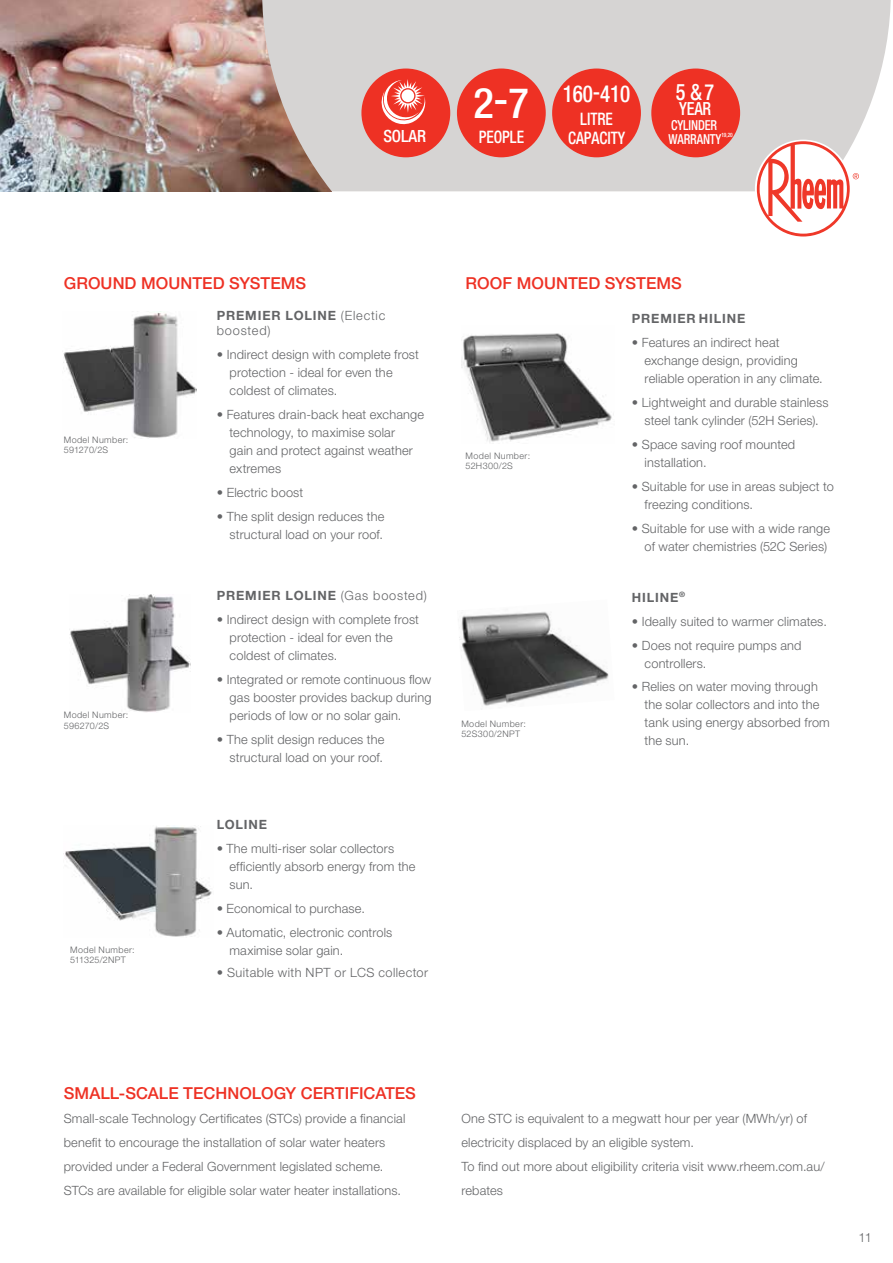
<style>
.page{position:relative;width:893px;height:1263px;background:#fff}
.page>*{position:absolute;margin:0;border:0;box-sizing:border-box;transform-origin:0 0}
.t1{font:500 condensed 42.45px "Helvetica Neue LT";color:#fff}
.t2{font:500 condensed 23.4px "Helvetica Neue LT";letter-spacing:-.005em;color:#fff;scale:.9 1}
.t3{font:500 condensed 22.5px "Helvetica Neue LT";color:#fff;scale:.9 1}
.t4{font:500 condensed 18px "Helvetica Neue LT";color:#fff;scale:.9 1}
.t5{font:500 condensed 17.1px/18.8px "Helvetica Neue LT";letter-spacing:-.005em;color:#fff;text-align:center;scale:.9 1}
.t6{font:500 condensed 16.65px "Helvetica Neue LT";letter-spacing:-.005em;color:#fff}
.t7{font:500 16.5px "Helvetica Neue";color:#ee3124}
.t8{font:500 condensed 13.65px/13.6px "Helvetica Neue LT";letter-spacing:-.01em;color:#fff;scale:.9 1}
.t9{font:300 12.75px/18px "Helvetica Neue";letter-spacing:.015em;color:#636466}
.t10{font:700 12.75px "Helvetica Neue";letter-spacing:.055em;color:#636466}
.t11{font:300 12.75px "Helvetica Neue";letter-spacing:.035em;color:#636466}
.t12{font:300 12.75px "Helvetica Neue";letter-spacing:.06em;color:#636466}
.t13{font:300 12.75px "Helvetica Neue";letter-spacing:.065em;color:#636466}
.t14{font:300 9px/10.5px "Helvetica Neue";letter-spacing:.045em;color:#636466}
.t15{font:700 7.5px "Helvetica Neue";color:#636466}
.t16{font:500 condensed 6px "Helvetica Neue LT";color:#fff;scale:.9 1}
</style>
<div class="page">
<img style="left:0;top:0;width:262px;height:191px">
<svg style="left:262px;top:0;width:629px;height:191px;background:#d3cfcd"></svg>
<img style="left:63px;top:312px;width:133px;height:126px">
<img style="left:70px;top:595px;width:120px;height:117px">
<img style="left:64px;top:825px;width:148px;height:112px">
<div style="left:361px;top:69px;width:89px;height:88px;background:#ee3124;border-radius:50%"></div>
<div style="left:457px;top:69px;width:89px;height:88px;background:#ee3124;border-radius:50%"></div>
<div style="left:552px;top:69px;width:89px;height:88px;background:#ee3124;border-radius:50%"></div>
<div style="left:651px;top:69px;width:89px;height:88px;background:#ee3124;border-radius:50%"></div>
<svg style="left:381px;top:79px;width:45px;height:46px"></svg>
<svg style="left:757px;top:141px;width:102px;height:95px"></svg>
<img style="left:461px;top:333px;width:153px;height:110px">
<img style="left:459px;top:611px;width:150px;height:95px">
<h3 class="t6" style="left:383px;top:127px;width:44px">SOLAR</h3>
<h1 class="t1" style="left:473px;top:77px;width:57px">2-7</h1>
<h3 class="t5" style="left:479px;top:127px;width:52px">PEOPLE</h3>
<h2 class="t2" style="left:563px;top:80px;width:77px">160-410</h2>
<h3 class="t3" style="left:676px;top:78px;width:44px">5 &amp;7</h3>
<h3 class="t4" style="left:679px;top:98px;width:37px">YEAR</h3>
<h3 class="t5" style="left:568px;top:110px;width:65px">LITRE<br>CAPACITY</h3>
<p class="t8" style="left:668px;top:118px;width:60px">CYLINDER<br>WARRANTY</p>
<p class="t16" style="left:721px;top:131px;width:14px">19,20</p>
<p class="t7" style="left:64px;top:274px;width:244px">GROUND MOUNTED SYSTEMS</p>
<p class="t10" style="left:217px;top:308px;width:20px">PREMIER</p>
<p class="t10" style="left:286px;top:308px;width:18px">LOLINE</p>
<p class="t12" style="left:341px;top:308px;width:46px">(Electic</p>
<p class="t12" style="left:217px;top:323px;width:55px">boosted)</p>
<p class="t9" style="left:230px;top:346px;width:191px;text-indent:-13px">• Indirect design with complete frost protection - ideal for even the coldest of climates.</p>
<p class="t9" style="left:230px;top:406px;width:196px;text-indent:-13px">• Features drain-back heat exchange technology, to maximise solar<br>gain and protect against weather extremes</p>
<p class="t9" style="left:217px;top:484px;width:88px">• Electric boost</p>
<p class="t9" style="left:217px;top:507px;width:169px;text-align:right">• The split design reduces the structural load on your roof.</p>
<p class="t14" style="left:64px;top:434px;width:66px">Model Number:<br>591270/2S</p>
<p class="t14" style="left:64px;top:709px;width:66px">Model Number:<br>596270/2S</p>
<p class="t14" style="left:70px;top:944px;width:66px">Model Number:<br>511325/2NPT</p>
<p class="t10" style="left:217px;top:588px;width:20px">PREMIER</p>
<p class="t10" style="left:286px;top:588px;width:18px">LOLINE</p>
<p class="t13" style="left:341px;top:588px;width:88px">(Gas boosted)</p>
<p class="t9" style="left:230px;top:610px;width:191px;text-indent:-13px">• Indirect design with complete frost protection - ideal for even the coldest of climates.</p>
<p class="t9" style="left:230px;top:670px;width:203px;text-align:justify;text-indent:-13px">• Integrated or remote continuous flow gas booster provides backup during periods of low or no solar gain.</p>
<p class="t9" style="left:217px;top:730px;width:169px;text-align:right">• The split design reduces the structural load on your roof.</p>
<p class="t10" style="left:217px;top:816px;width:18px">LOLINE</p>
<p class="t9" style="left:229px;top:839px;width:188px;text-indent:-13px">• The multi-riser solar collectors efficiently absorb energy from the sun.</p>
<p class="t9" style="left:217px;top:899px;width:150px">• Economical to purchase.</p>
<p class="t9" style="left:229px;top:923px;width:164px;text-indent:-13px">• Automatic, electronic controls maximise solar gain.</p>
<p class="t11" style="left:217px;top:965px;width:213px">• Suitable with NPT or LCS collector</p>
<p class="t7" style="left:466px;top:274px;width:218px">ROOF MOUNTED SYSTEMS</p>
<p class="t14" style="left:466px;top:450px;width:66px">Model Number:<br>52H300/2S</p>
<p class="t14" style="left:461px;top:718px;width:66px">Model Number:<br>52S300/2NPT</p>
<p class="t10" style="left:632px;top:311px;width:20px">PREMIER</p>
<p class="t10" style="left:699px;top:311px;width:19px">HILINE</p>
<p class="t9" style="left:645px;top:333px;width:180px;text-indent:-13px">• Features an indirect heat exchange design, providing reliable operation in any climate.</p>
<p class="t9" style="left:632px;top:393px;width:198px;text-align:center">• Lightweight and durable stainless steel tank cylinder (52H Series).</p>
<p class="t9" style="left:645px;top:435px;width:152px;text-indent:-13px">• Space saving roof mounted installation.</p>
<p class="t9" style="left:645px;top:477px;width:191px;text-indent:-13px">• Suitable for use in areas subject to freezing conditions.</p>
<p class="t9" style="left:632px;top:519px;width:200px;text-align:right">• Suitable for use with a wide range of water chemistries (52C Series)</p>
<p class="t10" style="left:632px;top:589px;width:19px">HILINE</p>
<p class="t15" style="left:679px;top:590px;width:7px">®</p>
<p class="t9" style="left:632px;top:612px;width:196px">• Ideally suited to warmer climates.</p>
<p class="t9" style="left:645px;top:636px;width:158px;text-indent:-13px">• Does not require pumps and controllers.</p>
<p class="t9" style="left:645px;top:678px;width:187px;text-indent:-13px">• Relies on water moving through the solar collectors and into the tank using energy absorbed from the sun.</p>
<p class="t7" style="left:64px;top:1084px;width:354px">SMALL-SCALE TECHNOLOGY CERTIFICATES</p>
<p class="t9" style="left:64px;top:1106px;width:343px;line-height:24px">Small-scale Technology Certificates (STCs) provide a financial benefit to encourage the installation of solar water heaters provided under a Federal Government legislated scheme.<br>STCs are available for eligible solar water heater installations.</p>
<p class="t9" style="left:461px;top:1106px;width:365px;line-height:24px">One STC is equivalent to a megwatt hour per year (MWh/yr) of electricity displaced by an eligible system.<br>To find out more about eligibility criteria visit www.rheem.com.au/ rebates</p>
<p class="t9" style="left:859px;top:1228px;width:15px">11</p>
</div>
